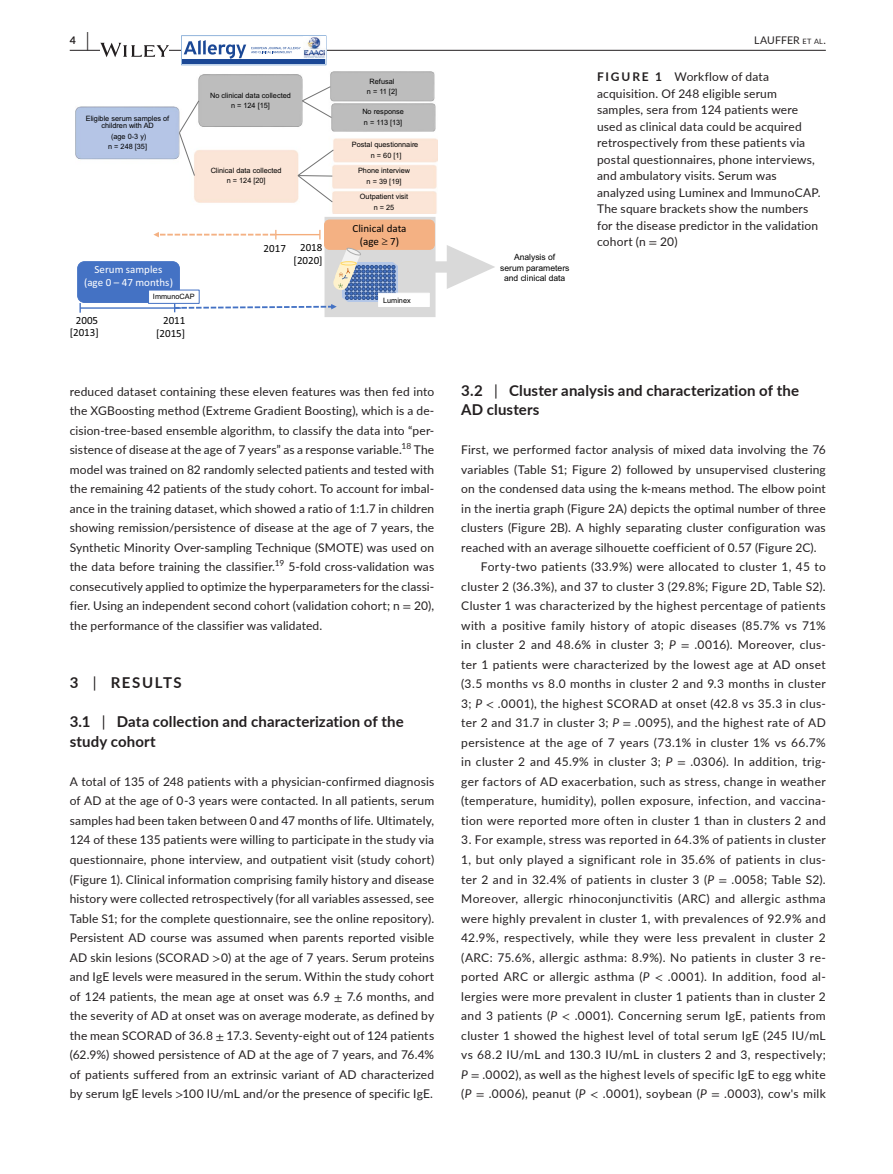
<style>
.page{position:relative;width:893px;height:1174px;background:#fff}
.page>*{position:absolute;margin:0;border:0;box-sizing:border-box;transform-origin:0 0}
.t1{font:700 15px/19.5px "Lato";letter-spacing:.01em;color:#231f20}
.t2{font:700 15px "Lato";letter-spacing:.105em;color:#231f20}
.t3{font:12px/19.5px "Lato";letter-spacing:.02em;color:#231f20;text-align:justify}
.t4{font:10.95px/13.4px "Calibri";color:#000;text-align:center}
.t5{font:10.95px/13.2px "Calibri";color:#fff;text-align:center}
.t6{font:10.5px "Lato";letter-spacing:.01em;color:#231f20}
.t7{font:700 10.5px "Lato";color:#231f20}
.t8{font:8.55px/10.2px "Arial";color:#000;text-align:center}
.t9{font:8.4px "Lato";color:#231f20}
.t10{font:7.35px/10.5px "Arial";color:#000;text-align:center}
.s1{font-size:19.5px}
.s2{font-size:7.35px}
.s3{font-family:"STIX"}
.s4{font-weight:400}
.s5{font-weight:700}
.s6{font-style:italic}
</style>
<div class="page">
<hr style="left:70px;top:50px;width:756px;height:1px;background:#231f20">
<svg style="left:100px;top:43px;width:69px;height:14px"></svg>
<svg style="left:181px;top:35px;width:145px;height:30px"></svg>
<hr style="left:182px;top:60px;width:143px;height:4px;background:#1b4896">
<img style="left:304px;top:37px;width:22px;height:22px">
<img style="left:75px;top:72px;width:362px;height:142px">
<svg style="left:301px;top:86px;width:31px;height:32px"></svg>
<svg style="left:179px;top:100px;width:21px;height:76px"></svg>
<svg style="left:297px;top:149px;width:37px;height:54px"></svg>
<svg style="left:79px;top:303px;width:2px;height:10px"></svg>
<svg style="left:153px;top:217px;width:342px;height:100px"></svg>
<div style="left:78px;top:262px;width:101px;height:40px;background:#4472c4;border-radius:7px"></div>
<div style="left:77px;top:261px;width:103px;height:42px;border:1px solid #4472c4;border-radius:7px"></div>
<hr style="left:276px;top:234px;width:44px;height:1px;background:#f4ad7c">
<hr style="left:80px;top:307px;width:101px;height:2px;background:#4472c4">
<div style="left:148px;top:290px;width:51px;height:14px;background:#fff;border:1px solid #4472c4"></div>
<p class="t7" style="left:70px;top:33px;width:21px">4 <span class="s1">|</span></p>
<p class="t6" style="left:754px;top:33px;width:73px">LAUFFER <span class="s2">et al</span>.</p>
<p class="t10" style="left:86px;top:114px;width:85px;line-height:7.6px">Eligible serum samples of children with AD</p>
<p class="t10" style="left:108px;top:131px;width:40px">(age 0-3 y) n = 248 [35]</p>
<p class="t10" style="left:210px;top:90px;width:82px">No clinical data collected n = 124 [15]</p>
<p class="t10" style="left:211px;top:165px;width:72px">Clinical data collected n = 124 [20]</p>
<p class="t5" style="left:84px;top:262px;width:90px">Serum samples (age 0 – 47 months)</p>
<p class="t10" style="left:153px;top:292px;width:43px">ImmunoCAP</p>
<p class="t4" style="left:76px;top:314px;width:24px">2005</p>
<p class="t4" style="left:163px;top:314px;width:24px">2011</p>
<p class="t4" style="left:70px;top:326px;width:31px">[2013]</p>
<p class="t4" style="left:156px;top:327px;width:31px">[2015]</p>
<p class="t4" style="left:264px;top:242px;width:24px">2017</p>
<p class="t4" style="left:300px;top:241px;width:24px">2018</p>
<p class="t4" style="left:294px;top:254px;width:31px">[2020]</p>
<p class="t10" style="left:367px;top:76px;width:32px">Refusal n = 11 [2]</p>
<p class="t10" style="left:362px;top:107px;width:43px;text-align:left">No response n = 113 [13]</p>
<p class="t10" style="left:352px;top:139px;width:68px">Postal questionnaire n = 60 [1]</p>
<p class="t10" style="left:358px;top:165px;width:54px">Phone interview n = 39 [19]</p>
<p class="t10" style="left:360px;top:191px;width:50px">Outpatient visit n = 25</p>
<p class="t4" style="left:353px;top:221px;width:55px">Clinical data (age ≥ 7)</p>
<p class="t10" style="left:383px;top:295px;width:29px">Luminex</p>
<p class="t3" style="left:70px;top:381px;width:366px">reduced dataset containing these eleven features was then fed into the XGBoosting method (Extreme Gradient Boosting), which is a de&shy;cision-tree-based ensemble algorithm, to classify the data into “per&shy;sistence of disease at the age of 7 years” as a response variable.</p>
<p class="t9" style="left:402px;top:440px;width:11px">18</p>
<p class="t3" style="left:70px;top:440px;width:366px;text-indent:344px">The model was trained on 82 randomly selected patients and tested with the remaining 42 patients of the study cohort. To account for imbal&shy;ance in the training dataset, which showed a ratio of 1:1.7 in children showing remission/persistence of disease at the age of 7 years, the Synthetic Minority Over-sampling Technique (SMOTE) was used on the data before training the classifier.</p>
<p class="t9" style="left:275px;top:557px;width:11px">19</p>
<p class="t3" style="left:70px;top:557px;width:366px;text-indent:219px">5-fold cross-validation was consecutively applied to optimize the hyperparameters for the classi&shy;fier. Using an independent second cohort (validation cohort; n <span class="s3">=</span> 20), the performance of the classifier was validated.</p>
<p class="t2" style="left:70px;top:672px;width:114px">3 <span class="s4">|</span> RESULTS</p>
<p class="t1" style="left:70px;top:711px;width:336px">3.1 <span class="s4">|</span> Data collection and characterization of the study cohort</p>
<p class="t3" style="left:70px;top:771px;width:366px">A total of 135 of 248 patients with a physician-confirmed diagnosis of AD at the age of 0-3 years were contacted. In all patients, serum samples had been taken between 0 and 47 months of life. Ultimately, 124 of these 135 patients were willing to participate in the study via questionnaire, phone interview, and outpatient visit (study cohort) (Figure 1). Clinical information comprising family history and disease history were collected retrospectively (for all variables assessed, see Table S1; for the complete questionnaire, see the online repository).<br>Persistent AD course was assumed when parents reported visible AD skin lesions (SCORAD <span class="s3">&gt;</span>0) at the age of 7 years. Serum proteins and IgE levels were measured in the serum. Within the study cohort of 124 patients, the mean age at onset was 6.9 <span class="s3">±</span> 7.6 months, and the severity of AD at onset was on average moderate, as defined by the mean SCORAD of 36.8 <span class="s3">±</span> 17.3. Seventy-eight out of 124 patients (62.9%) showed persistence of AD at the age of 7 years, and 76.4% of patients suffered from an extrinsic variant of AD characterized by serum IgE levels <span class="s3">&gt;</span>100 IU/mL and/or the presence of specific IgE.</p>
<p class="t8" style="left:500px;top:252px;width:71px">Analysis of<br>serum parameters and clinical data</p>
<p class="t3" style="left:597px;top:68px;width:225px;line-height:16.5px;text-align:left"><span class="s5">FIGURE 1</span> Workflow of data acquisition. Of 248 eligible serum samples, sera from 124 patients were used as clinical data could be acquired retrospectively from these patients via postal questionnaires, phone interviews, and ambulatory visits. Serum was analyzed using Luminex and ImmunoCAP.<br>The square brackets show the numbers for the disease predictor in the validation cohort (n <span class="s3">=</span> 20)</p>
<p class="t1" style="left:461px;top:380px;width:339px">3.2 <span class="s4">|</span> Cluster analysis and characterization of the<br>AD clusters</p>
<p class="t3" style="left:461px;top:440px;width:366px">First, we performed factor analysis of mixed data involving the 76</p>
<p class="t3" style="left:461px;top:459px;width:366px">variables (Table S1; Figure 2) followed by unsupervised clustering</p>
<p class="t3" style="left:461px;top:479px;width:366px">on the condensed data using the k-means method. The elbow point</p>
<p class="t3" style="left:461px;top:498px;width:366px">in the inertia graph (Figure 2A) depicts the optimal number of three</p>
<p class="t3" style="left:461px;top:518px;width:366px">clusters (Figure 2B). A highly separating cluster configuration was</p>
<p class="t3" style="left:461px;top:537px;width:357px">reached with an average silhouette coefficient of 0.57 (Figure 2C).</p>
<p class="t3" style="left:481px;top:557px;width:346px">Forty-two patients (33.9%) were allocated to cluster 1, 45 to</p>
<p class="t3" style="left:461px;top:576px;width:366px">cluster 2 (36.3%), and 37 to cluster 3 (29.8%; Figure 2D, Table S2).</p>
<p class="t3" style="left:461px;top:596px;width:366px">Cluster 1 was characterized by the highest percentage of patients</p>
<p class="t3" style="left:461px;top:615px;width:366px">with a positive family history of atopic diseases (85.7% vs 71%</p>
<p class="t3" style="left:461px;top:635px;width:366px">in cluster 2 and 48.6% in cluster 3; <span class="s6">P</span> <span class="s3">=</span> .0016). Moreover, clus-</p>
<p class="t3" style="left:461px;top:654px;width:366px">ter 1 patients were characterized by the lowest age at AD onset</p>
<p class="t3" style="left:461px;top:674px;width:366px">(3.5 months vs 8.0 months in cluster 2 and 9.3 months in cluster</p>
<p class="t3" style="left:461px;top:693px;width:366px">3; <span class="s6">P</span> <span class="s3">&lt;</span> .0001), the highest SCORAD at onset (42.8 vs 35.3 in clus-</p>
<p class="t3" style="left:461px;top:713px;width:366px">ter 2 and 31.7 in cluster 3; <span class="s6">P</span> <span class="s3">=</span> .0095), and the highest rate of AD</p>
<p class="t3" style="left:461px;top:732px;width:366px">persistence at the age of 7 years (73.1% in cluster 1% vs 66.7%</p>
<p class="t3" style="left:461px;top:752px;width:366px">in cluster 2 and 45.9% in cluster 3; <span class="s6">P</span> <span class="s3">=</span> .0306). In addition, trig-</p>
<p class="t3" style="left:461px;top:771px;width:366px">ger factors of AD exacerbation, such as stress, change in weather</p>
<p class="t3" style="left:461px;top:791px;width:366px">(temperature, humidity), pollen exposure, infection, and vaccina-</p>
<p class="t3" style="left:461px;top:810px;width:366px">tion were reported more often in cluster 1 than in clusters 2 and</p>
<p class="t3" style="left:461px;top:830px;width:366px">3. For example, stress was reported in 64.3% of patients in cluster 1, but only played a significant role in 35.6% of patients in clus&shy;ter 2 and in 32.4% of patients in cluster 3 (<span class="s6">P</span> <span class="s3">=</span> .0058; Table S2).<br>Moreover, allergic rhinoconjunctivitis (ARC) and allergic asthma were highly prevalent in cluster 1, with prevalences of 92.9% and 42.9%, respectively, while they were less prevalent in cluster 2 (ARC: 75.6%, allergic asthma: 8.9%). No patients in cluster 3 re&shy;ported ARC or allergic asthma (<span class="s6">P</span> <span class="s3">&lt;</span> .0001). In addition, food al&shy;lergies were more prevalent in cluster 1 patients than in cluster 2 and 3 patients (<span class="s6">P</span> <span class="s3">&lt;</span> .0001). Concerning serum IgE, patients from cluster 1 showed the highest level of total serum IgE (245 IU/mL vs 68.2 IU/mL and 130.3 IU/mL in clusters 2 and 3, respectively; <span class="s6">P</span> <span class="s3">=</span> .0002), as well as the highest levels of specific IgE to egg white (<span class="s6">P</span> <span class="s3">=</span> .0006), peanut (<span class="s6">P</span> <span class="s3">&lt;</span> .0001), soybean (<span class="s6">P</span> <span class="s3">=</span> .0003), cow's milk</p>
</div>
